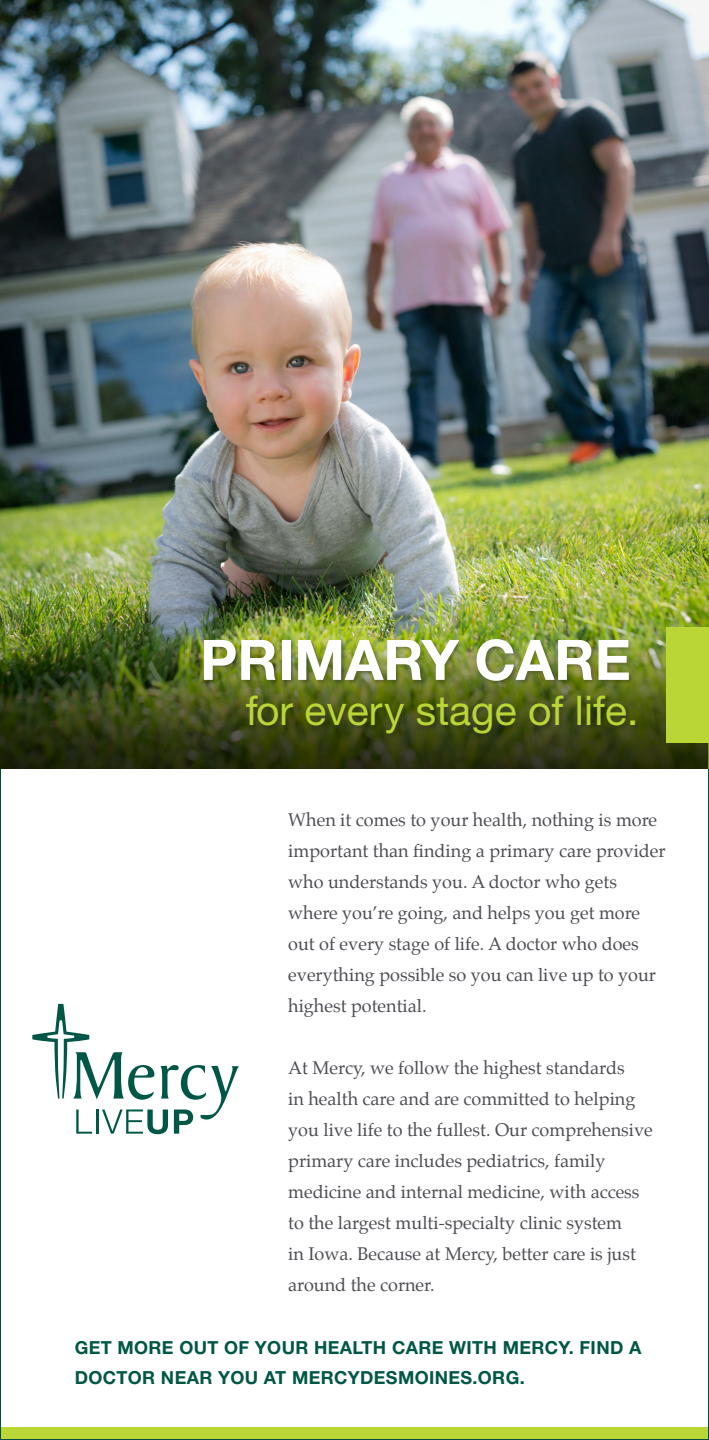
<style>
.page{position:relative;width:709px;height:1440px;background:#fff}
.page>*{position:absolute;margin:0;border:0;box-sizing:border-box;transform-origin:0 0}
.t1{font:700 56px "Helvetica Neue LT Std";color:#fff}
.t2{font:40.8px "Helvetica Neue LT Std";color:#b9d536}
.t3{font:18px/31px "Palatino";color:#4e4d54}
.t4{font:700 18px/30px "Helvetica Neue LT Std";letter-spacing:.02em;color:#005746}
</style>
<div class="page">
<div style="left:0;top:1427px;width:708px;height:13px;background:#b9d536"></div>
<svg style="left:32px;top:1004px;width:207px;height:130px"></svg>
<img style="left:1px;top:0;width:707px;height:769px">
<img style="left:0;top:244px;width:707px;height:525px">
<div style="left:666px;top:627px;width:42px;height:116px;background:#b9d536"></div>
<div style="left:203px;top:639px;width:437px;height:100px;background:#231f20;opacity:.35"></div>
<p class="t1" style="left:200px;top:625px;width:432px">PRIMARY CARE</p>
<p class="t2" style="left:245px;top:686px;width:394px">for every stage of life.</p>
<p class="t3" style="left:288px;top:804px;width:379px">When it comes to your health, nothing is more important than finding a primary care provider who understands you. A doctor who gets where you’re going, and helps you get more out of every stage of life. A doctor who does everything possible so you can live up to your highest potential.</p>
<p class="t3" style="left:288px;top:1052px;width:366px">At Mercy, we follow the highest standards<br>in health care and are committed to helping you live life to the fullest. Our comprehensive primary care includes pediatrics, family medicine and internal medicine, with access to the largest multi-specialty clinic system<br>in Iowa. Because at Mercy, better care is just around the corner.</p>
<p class="t4" style="left:75px;top:1332px;width:568px">GET MORE OUT OF YOUR HEALTH CARE WITH MERCY. FIND A<br>DOCTOR NEAR YOU AT MERCYDESMOINES.ORG.</p>
</div>
